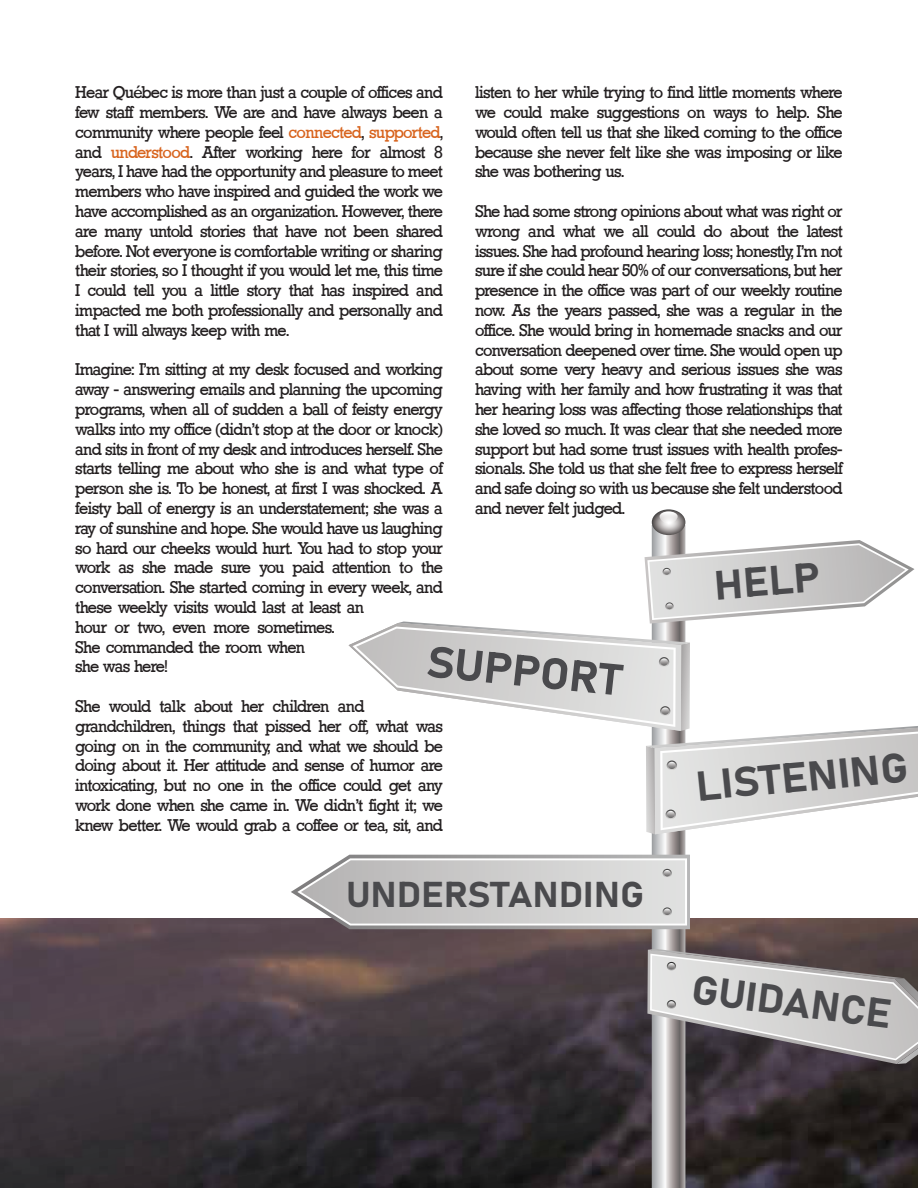
<style>
.page{position:relative;width:918px;height:1188px;background:#fff}
.page>*{position:absolute;margin:0;border:0;box-sizing:border-box;transform-origin:0 0}
.t1{font:43.35px "Bahnschrift 700 100";color:#4a4a4d;scale:1.06 1}
.t2{font:41.1px "Bahnschrift 700 100";color:#4a4a4d;scale:1.06 1}
.t3{font:40.5px "Bahnschrift 700 100";color:#4a4a4d;scale:1.06 1}
.t4{font:40.05px "Bahnschrift 700 100";color:#4a4a4d;scale:1.06 1}
.t5{font:35.4px "Bahnschrift 700 100";color:#4a4a4d;scale:1.06 1}
.t6{font:16.5px/19.8px "Rockwell";color:#231f20;text-align:justify}
.s1{color:#d8641e}
</style>
<div class="page">
<svg style="left:0;top:918px;width:918px;height:270px;background:#41383d"></svg>
<svg style="left:291px;top:855px;width:399px;height:74px;background:#cbcaca"></svg>
<svg style="left:349px;top:509px;width:569px;height:325px"></svg>
<svg style="left:647px;top:949px;width:271px;height:115px;background:#a6a2a3"></svg>
<p class="t6" style="left:76px;top:83px;width:369px">Hear Québec is more than just a couple of offices and few staff members. We are and have always been a community where people feel <span class="s1">connected</span>, <span class="s1">supported</span>, and <span class="s1">understood</span>. After working here for almost 8 years, I have had the opportunity and pleasure to meet members who have inspired and guided the work we have accomplished as an organization. However, there are many untold stories that have not been shared before. Not everyone is comfortable writing or sharing their stories, so I thought if you would let me, this time I could tell you a little story that has inspired and impacted me both professionally and personally and that I will always keep with me.</p>
<p class="t6" style="left:76px;top:360px;width:369px;text-align:left">Imagine: I'm sitting at my desk focused and working away - answering emails and planning the upcoming programs, when all of sudden a ball of feisty energy walks into my office (didn’t stop at the door or knock) and sits in front of my desk and introduces herself. She starts telling me about who she is and what type of person she is. To be honest, at first I was shocked. A feisty ball of energy is an understatement; she was a ray of sunshine and hope. She would have us laughing so hard our cheeks would hurt. You had to stop your work as she made sure you paid attention to the conversation. She started coming in every week, and these weekly visits would last at least an<br>hour or two, even more sometimes.<br>She commanded the room when<br>she was here!</p>
<p class="t6" style="left:76px;top:697px;width:369px;text-align:left">She would talk about her children and grandchildren, things that pissed her off, what was going on in the community, and what we should be doing about it. Her attitude and sense of humor are intoxicating, but no one in the office could get any work done when she came in. We didn't fight it; we knew better. We would grab a coffee or tea, sit, and</p>
<p class="t6" style="left:475px;top:83px;width:369px">listen to her while trying to find little moments where we could make suggestions on ways to help. She would often tell us that she liked coming to the office because she never felt like she was imposing or like she was bothering us.</p>
<p class="t6" style="left:475px;top:202px;width:369px">She had some strong opinions about what was right or wrong and what we all could do about the latest issues. She had profound hearing loss; honestly, I'm not sure if she could hear 50% of our conversations, but her presence in the office was part of our weekly routine now. As the years passed, she was a regular in the office. She would bring in homemade snacks and our conversation deepened over time. She would open up about some very heavy and serious issues she was having with her family and how frustrating it was that her hearing loss was affecting those relationships that she loved so much. It was clear that she needed more support but had some trust issues with health profes&shy;sionals. She told us that she felt free to express herself and safe doing so with us because she felt understood and never felt judged.</p>
<h3 class="t3" style="left:711px;top:555px;width:102px;rotate:-5deg">HELP</h3>
<h1 class="t1" style="left:430px;top:628px;width:186px;rotate:6deg">SUPPORT</h1>
<h2 class="t2" style="left:694px;top:755px;width:203px;rotate:-5deg">LISTENING</h2>
<h2 class="t2" style="left:724px;top:755px;width:176px;rotate:-5deg">LISTENIN</h2>
<h3 class="t5" style="left:346px;top:868px;width:283px">UNDERSTANDING</h3>
<h3 class="t4" style="left:696px;top:959px;width:191px;rotate:7deg">GUIDANCE</h3>
<h3 class="t4" style="left:726px;top:959px;width:191px;rotate:7deg">GUIDANCE</h3>
</div>
